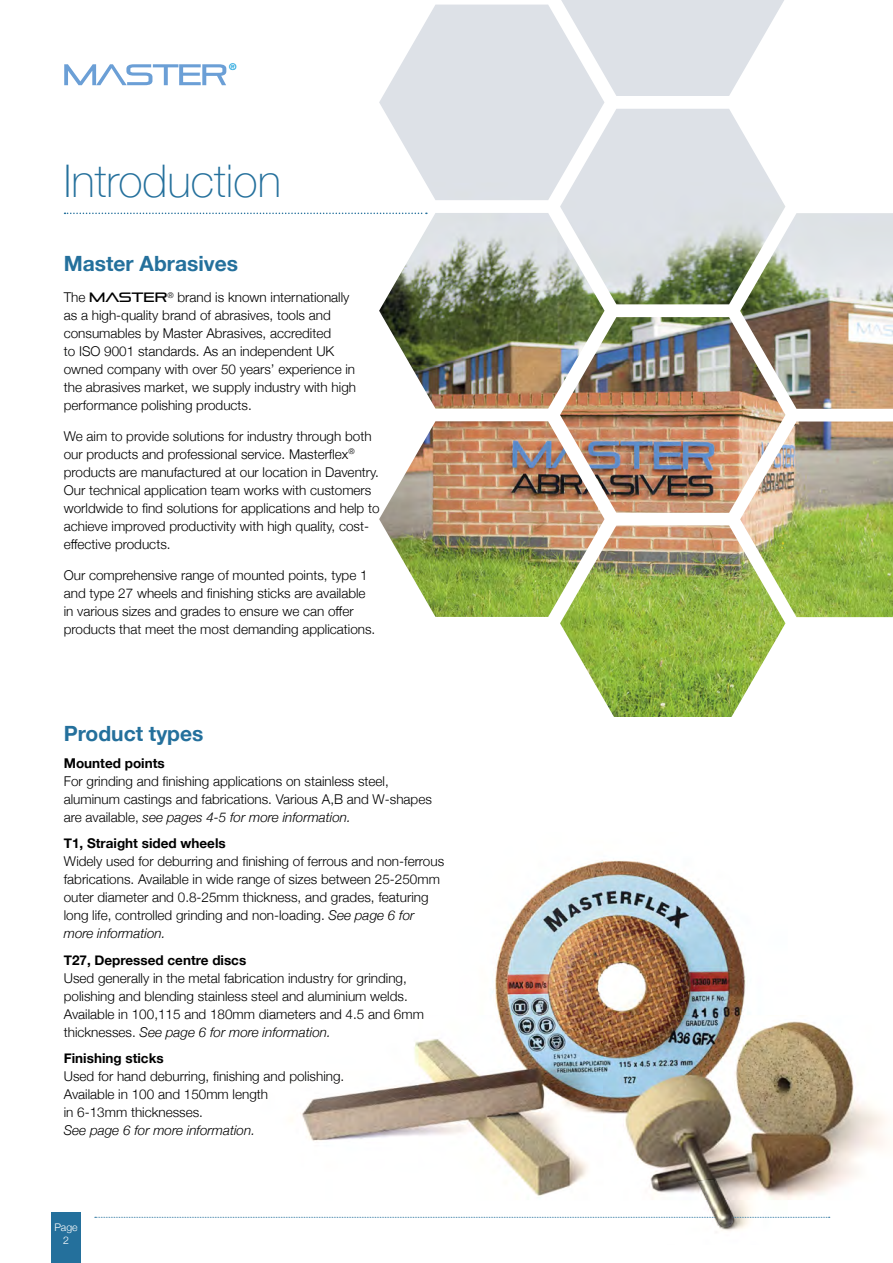
<style>
.page{position:relative;width:893px;height:1263px;background:#fff}
.page>*{position:absolute;margin:0;border:0;box-sizing:border-box;transform-origin:0 0}
.t1{font:100 45px "Helvetica Neue";color:#24709c}
.t2{font:700 21px "Helvetica Neue";color:#24709c}
.t3{font:300 13.5px/18px "Helvetica Neue";color:#000}
.t4{font:700 13.5px "Helvetica Neue";color:#000}
.t5{font:italic 300 13.5px "Helvetica Neue";color:#000}
.t6{font:300 10.5px/12.6px "Helvetica Neue";color:#fff;text-align:center}
.t7{font:700 9.3px "Helvetica Neue";color:#17a1dc}
.s1{font-family:"Pirulen Rg";font-weight:400}
.s2{font-style:italic}
</style>
<div class="page">
<img style="left:209px;top:0;width:684px;height:717px">
<svg style="left:65px;top:213px;width:362px;height:1px"></svg>
<svg style="left:64px;top:64px;width:162px;height:21px"></svg>
<img style="left:236px;top:860px;width:650px;height:369px">
<svg style="left:95px;top:1217px;width:735px;height:1px"></svg>
<img style="left:650px;top:1143px;width:92px;height:88px">
<div style="left:51px;top:1212px;width:30px;height:51px;background:#24709c"></div>
<p class="t7" style="left:229px;top:59px;width:9px">®</p>
<h1 class="t1" style="left:64px;top:146px;width:219px">Introduction</h1>
<h2 class="t2" style="left:64px;top:247px;width:176px">Master Abrasives</h2>
<p class="t3" style="left:64px;top:287px;width:294px">The <span class="s1">MASTER</span><sup>®</sup> brand is known internationally as a high-quality brand of abrasives, tools and consumables by Master Abrasives, accredited<br>to ISO 9001 standards. As an independent UK owned company with over 50 years’ experience in the abrasives market, we supply industry with high performance polishing products.</p>
<p class="t3" style="left:64px;top:426px;width:317px">We aim to provide solutions for industry through both our products and professional service. Masterflex<sup>® </sup>products are manufactured at our location in Daventry.<br>Our technical application team works with customers worldwide to find solutions for applications and help to achieve improved productivity with high quality, cost&shy;effective products.</p>
<p class="t3" style="left:64px;top:565px;width:313px">Our comprehensive range of mounted points, type 1 and type 27 wheels and finishing sticks are available in various sizes and grades to ensure we can offer products that meet the most demanding applications.</p>
<h2 class="t2" style="left:64px;top:717px;width:141px">Product types</h2>
<p class="t4" style="left:64px;top:752px;width:102px">Mounted points</p>
<p class="t3" style="left:64px;top:771px;width:370px">For grinding and finishing applications on stainless steel, aluminum castings and fabrications. Various A,B and W-shapes are available, <span class="s2">see pages 4-5 for more information.</span></p>
<p class="t4" style="left:64px;top:833px;width:163px">T1, Straight sided wheels</p>
<p class="t3" style="left:64px;top:851px;width:382px">Widely used for deburring and finishing of ferrous and non-ferrous fabrications. Available in wide range of sizes between 25-250mm outer diameter and 0.8-25mm thickness, and grades, featuring long life, controlled grinding and non-loading. <span class="s2">See page 6 for more information.</span></p>
<p class="t4" style="left:64px;top:949px;width:184px">T27, Depressed centre discs</p>
<p class="t3" style="left:64px;top:968px;width:362px">Used generally in the metal fabrication industry for grinding, polishing and blending stainless steel and aluminium welds.<br>Available in 100,115 and 180mm diameters and 4.5 and 6mm thicknesses. <span class="s2">See page 6 for more information.</span></p>
<p class="t4" style="left:64px;top:1048px;width:101px">Finishing sticks</p>
<p class="t3" style="left:64px;top:1066px;width:282px">Used for hand deburring, finishing and polishing.<br>Available in 100 and 150mm length<br>in 6-13mm thicknesses.</p>
<p class="t5" style="left:64px;top:1120px;width:193px">See page 6 for more information.</p>
<p class="t6" style="left:54px;top:1221px;width:25px">Page<br>2</p>
</div>
